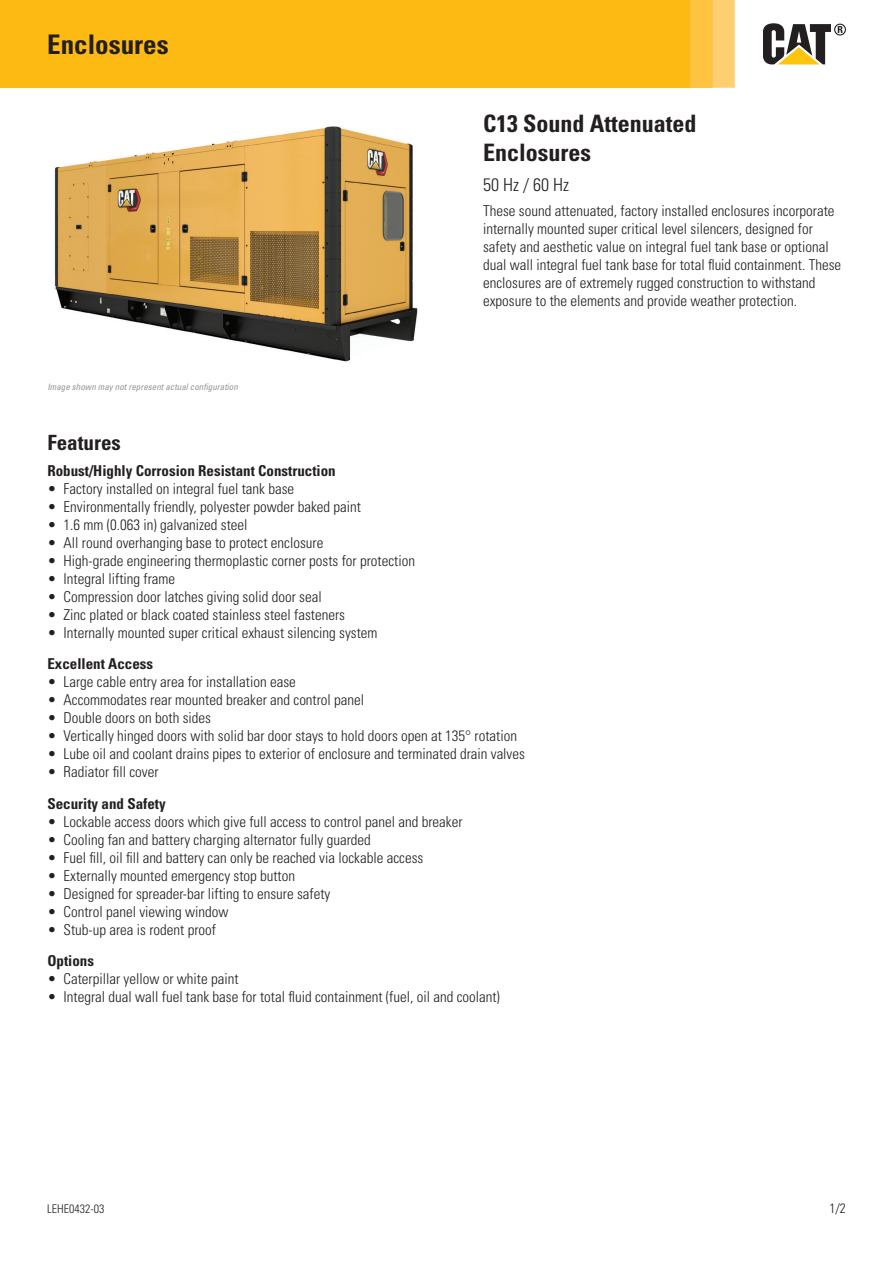
<style>
.page{position:relative;width:893px;height:1263px;background:#fff}
.page>*{position:absolute;margin:0;border:0;box-sizing:border-box;transform-origin:0 0}
.t1{font:700 condensed 27px "Univers LT Std";color:#231f20}
.t2{font:700 condensed 24px/28.8px "Univers LT Std";color:#231f20}
.t3{font:700 condensed 21px "Univers LT Std";color:#231f20}
.t4{font:300 condensed 18px "Univers LT Std";color:#231f20}
.t5{font:300 condensed 15px/18px "Univers LT Std";color:#231f20}
.t6{font:700 condensed 15px "Univers LT Std";color:#231f20}
.t7{font:300 condensed 13.5px "Univers LT Std";color:#231f20}
.t8{font:300 condensed 12px "Univers LT Std";color:#231f20}
.t9{font:italic condensed 9px "Univers LT Std";color:#939598}
</style>
<div class="page">
<svg style="left:763px;top:23px;width:83px;height:41px"></svg>
<div style="left:0;top:0;width:690px;height:88px;background:#fcba13"></div>
<div style="left:690px;top:0;width:23px;height:88px;background:#fec340"></div>
<div style="left:713px;top:0;width:22px;height:88px;background:#fecf71"></div>
<img style="left:54px;top:126px;width:364px;height:236px">
<h1 class="t1" style="left:47px;top:27px;width:123px">Enclosures</h1>
<p class="t9" style="left:47px;top:381px;width:192px">Image shown may not represent actual configuration</p>
<p class="t2" style="left:483px;top:109px;width:215px">C13 Sound Attenuated<br>Enclosures</p>
<p class="t4" style="left:483px;top:174px;width:87px">50 Hz / 60 Hz</p>
<p class="t5" style="left:483px;top:201px;width:360px">These sound attenuated, factory installed enclosures incorporate internally mounted super critical level silencers, designed for safety and aesthetic value on integral fuel tank base or optional dual wall integral fuel tank base for total fluid containment. These enclosures are of extremely rugged construction to withstand exposure to the elements and provide weather protection.</p>
<p class="t3" style="left:47px;top:429px;width:75px">Features</p>
<p class="t6" style="left:47px;top:461px;width:290px">Robust/Highly Corrosion Resistant Construction</p>
<p class="t5" style="left:47px;top:479px;width:248px">• Factory installed on integral fuel tank base</p>
<p class="t5" style="left:47px;top:497px;width:315px">• Environmentally friendly, polyester powder baked paint</p>
<p class="t5" style="left:47px;top:515px;width:202px">• 1.6 mm (0.063 in) galvanized steel</p>
<p class="t5" style="left:47px;top:533px;width:278px">• All round overhanging base to protect enclosure</p>
<p class="t5" style="left:47px;top:551px;width:369px">• High-grade engineering thermoplastic corner posts for protection</p>
<p class="t5" style="left:47px;top:569px;width:129px">• Integral lifting frame</p>
<p class="t5" style="left:47px;top:587px;width:276px">• Compression door latches giving solid door seal</p>
<p class="t5" style="left:47px;top:605px;width:299px">• Zinc plated or black coated stainless steel fasteners</p>
<p class="t5" style="left:47px;top:623px;width:332px">• Internally mounted super critical exhaust silencing system</p>
<p class="t6" style="left:47px;top:655px;width:107px">Excellent Access</p>
<p class="t5" style="left:47px;top:673px;width:250px">• Large cable entry area for installation ease</p>
<p class="t5" style="left:47px;top:691px;width:318px">• Accommodates rear mounted breaker and control panel</p>
<p class="t5" style="left:47px;top:709px;width:165px">• Double doors on both sides</p>
<p class="t5" style="left:47px;top:727px;width:471px">• Vertically hinged doors with solid bar door stays to hold doors open at 135° rotation</p>
<p class="t5" style="left:47px;top:745px;width:479px">• Lube oil and coolant drains pipes to exterior of enclosure and terminated drain valves</p>
<p class="t5" style="left:47px;top:763px;width:113px">• Radiator fill cover</p>
<p class="t6" style="left:47px;top:794px;width:120px">Security and Safety</p>
<p class="t5" style="left:47px;top:812px;width:417px">• Lockable access doors which give full access to control panel and breaker</p>
<p class="t5" style="left:47px;top:830px;width:325px">• Cooling fan and battery charging alternator fully guarded</p>
<p class="t5" style="left:47px;top:848px;width:377px">• Fuel fill, oil fill and battery can only be reached via lockable access</p>
<p class="t5" style="left:47px;top:866px;width:249px">• Externally mounted emergency stop button</p>
<p class="t5" style="left:47px;top:884px;width:285px">• Designed for spreader-bar lifting to ensure safety</p>
<p class="t5" style="left:47px;top:902px;width:183px">• Control panel viewing window</p>
<p class="t5" style="left:47px;top:920px;width:170px">• Stub-up area is rodent proof</p>
<p class="t6" style="left:47px;top:952px;width:48px">Options</p>
<p class="t5" style="left:47px;top:970px;width:193px">• Caterpillar yellow or white paint</p>
<p class="t5" style="left:47px;top:988px;width:454px">• Integral dual wall fuel tank base for total fluid containment (fuel, oil and coolant)</p>
<p class="t8" style="left:47px;top:1201px;width:59px">LEHE0432-03</p>
<p class="t7" style="left:829px;top:1200px;width:18px">1/2</p>
</div>
